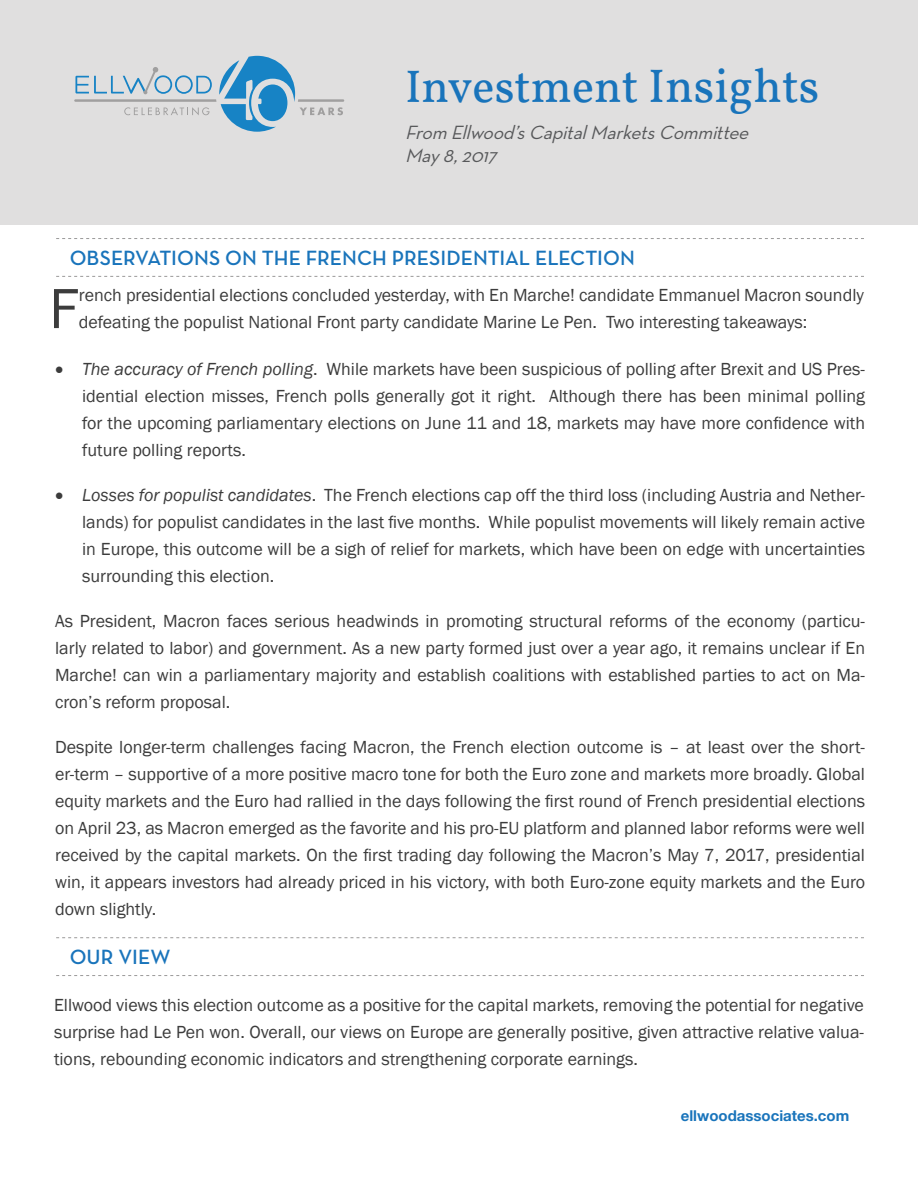
<style>
.page{position:relative;width:918px;height:1188px;background:#fff}
.page>*{position:absolute;margin:0;border:0;box-sizing:border-box;transform-origin:0 0}
.t1{font:58.5px "Franklin Gothic";color:#3c3c3c}
.t2{font:46.5px "Vollkorn";color:#1974bb}
.t3{font:21px "Neutra Text Demi Alt";color:#1974bb}
.t4{font:italic 19.5px "Neutra Text";color:#57585a}
.t5{font:18px/27px "Franklin Gothic";color:#3c3c3c;text-align:justify}
.t6{font:700 15px "Helvetica Neue LT Std";color:#1974bb}
.s1{font-size:48px}
.s2{font-style:italic}
</style>
<div class="page">
<svg style="left:56px;top:238px;width:808px;height:1px"></svg>
<svg style="left:56px;top:276px;width:808px;height:1px"></svg>
<div style="left:0;top:0;width:918px;height:225px;background:#e0dfdf"></div>
<svg style="left:74px;top:56px;width:270px;height:76px"></svg>
<svg style="left:56px;top:937px;width:808px;height:1px"></svg>
<svg style="left:56px;top:975px;width:808px;height:1px"></svg>
<p class="t2" style="left:405px;top:58px;width:416px">Investmen<span class="s1">t Insights</span></p>
<p class="t4" style="left:405px;top:120px;width:351px">From Ellwood’sCapitalMarketsCommittee</p>
<p class="t4" style="left:405px;top:144px;width:99px">May8,2017</p>
<p class="t3" style="left:70px;top:245px;width:567px">OBSERVATIONS ON THE FRENCH PRESIDENTIAL ELECTION</p>
<p class="t1" style="left:49px;top:272px;width:31px">F</p>
<p class="t5" style="left:79px;top:282px;width:787px">rench presidential elections concluded yesterday, with En Marche! candidate Emmanuel Macron soundly defeating the populist National Front party candidate Marine Le Pen. Two interesting takeaways:</p>
<p class="t5" style="left:82px;top:356px;width:785px;text-indent:-27px">• <span class="s2">The accuracy of French polling</span>. While markets have been suspicious of polling after Brexit and US Pres&shy;idential election misses, French polls generally got it right. Although there has been minimal polling for the upcoming parliamentary elections on June 11 and 18, markets may have more confidence with future polling reports.</p>
<p class="t5" style="left:82px;top:482px;width:785px;text-indent:-27px">• <span class="s2">Losses for populist candidates</span>. The French elections cap off the third loss (including Austria and Nether&shy;lands) for populist candidates in the last five months. While populist movements will likely remain active in Europe, this outcome will be a sigh of relief for markets, which have been on edge with uncertainties surrounding this election.</p>
<p class="t5" style="left:55px;top:608px;width:812px">As President, Macron faces serious headwinds in promoting structural reforms of the economy (particu&shy;larly related to labor) and government. As a new party formed just over a year ago, it remains unclear if En Marche! can win a parliamentary majority and establish coalitions with established parties to act on Ma&shy;cron’s reform proposal.</p>
<p class="t5" style="left:55px;top:734px;width:812px">Despite longer-term challenges facing Macron, the French election outcome is – at least over the short&shy;er-term – supportive of a more positive macro tone for both the Euro zone and markets more broadly. Global equity markets and the Euro had rallied in the days following the first round of French presidential elections on April 23, as Macron emerged as the favorite and his pro-EU platform and planned labor reforms were well received by the capital markets. On the first trading day following the Macron’s May 7, 2017, presidential win, it appears investors had already priced in his victory, with both Euro-zone equity markets and the Euro down slightly.</p>
<p class="t3" style="left:70px;top:944px;width:102px">OUR VIEW</p>
<p class="t5" style="left:54px;top:991px;width:812px">Ellwood views this election outcome as a positive for the capital markets, removing the potential for negative surprise had Le Pen won. Overall, our views on Europe are generally positive, given attractive relative valua&shy;tions, rebounding economic indicators and strengthening corporate earnings.</p>
<p class="t6" style="left:681px;top:1106px;width:170px">ellwoodassociates.com</p>
</div>
